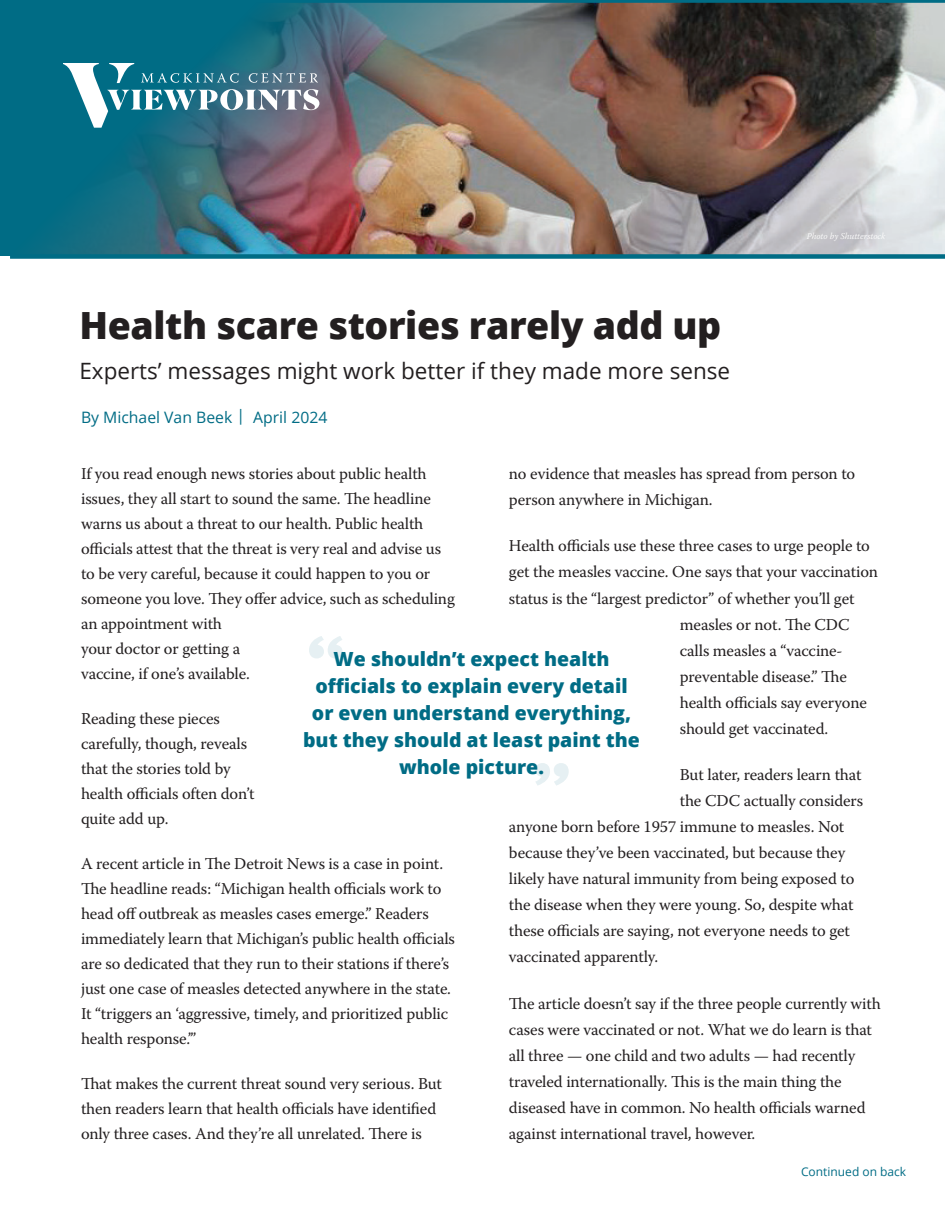
<style>
.page{position:relative;width:945px;height:1215px;background:#fff}
.page>*{position:absolute;margin:0;border:0;box-sizing:border-box;transform-origin:0 0}
.t1{font:800 37.5px "Open Sans";letter-spacing:-.01em;color:#231f20}
.t2{font:22.5px "Open Sans";color:#231f20}
.t3{font:800 19.5px/27px "Open Sans";color:#006c85;text-align:center}
.t4{font:16.5px/24.9px "Warnock Pro";letter-spacing:-.01em;color:#231f20}
.t5{font:15.75px "Open Sans";color:#006c85}
.t6{font:12px "Open Sans";color:#006c85}
.t7{font:italic 300 9px "Warnock Pro";color:#fff}
</style>
<div class="page">
<img style="left:0;top:0;width:945px;height:256px">
<svg style="left:63px;top:63px;width:256px;height:65px"></svg>
<svg style="left:309px;top:636px;width:34px;height:22px"></svg>
<svg style="left:535px;top:763px;width:34px;height:23px"></svg>
<h1 class="t1" style="left:79px;top:299px;width:644px">Health scare stories rarely add up</h1>
<h2 class="t2" style="left:79px;top:355px;width:652px">Experts’ messages might work better if they made more sense</h2>
<p class="t5" style="left:81px;top:406px;width:248px">By Michael Van Beek | April 2024</p>
<p class="t7" style="left:807px;top:231px;width:80px">Photo by Shutterstock</p>
<p class="t4" style="left:509px;top:460px;width:348px;line-height:26.1px">no evidence that measles has spread from person to person anywhere in Michigan.</p>
<p class="t4" style="left:509px;top:533px;width:363px">Health officials use these three cases to urge people to</p>
<p class="t4" style="left:509px;top:559px;width:371px">get the measles vaccine. One says that your vaccination</p>
<p class="t4" style="left:509px;top:585px;width:347px">status is the “largest predictor” of whether you’ll get</p>
<p class="t4" style="left:680px;top:611px;width:171px">measles or not. The CDC</p>
<p class="t4" style="left:680px;top:637px;width:164px">calls measles a “vaccine-</p>
<p class="t4" style="left:680px;top:663px;width:169px">preventable disease.” The</p>
<p class="t4" style="left:680px;top:690px;width:189px">health officials say everyone</p>
<p class="t4" style="left:680px;top:716px;width:150px">should get vaccinated.</p>
<p class="t4" style="left:680px;top:762px;width:183px">But later, readers learn that</p>
<p class="t4" style="left:680px;top:788px;width:185px">the CDC actually considers</p>
<p class="t4" style="left:509px;top:814px;width:337px">anyone born before 1957 immune to measles. Not</p>
<p class="t4" style="left:509px;top:840px;width:338px">because they’ve been vaccinated, but because they</p>
<p class="t4" style="left:509px;top:866px;width:347px">likely have natural immunity from being exposed to</p>
<p class="t4" style="left:509px;top:892px;width:346px">the disease when they were young. So, despite what</p>
<p class="t4" style="left:509px;top:918px;width:343px">these officials are saying, not everyone needs to get</p>
<p class="t4" style="left:509px;top:944px;width:151px">vaccinated apparently.</p>
<p class="t4" style="left:509px;top:990px;width:373px;line-height:26.1px">The article doesn’t say if the three people currently with cases were vaccinated or not. What we do learn is that all three — one child and two adults — had recently traveled internationally. This is the main thing the diseased have in common. No health officials warned against international travel, however.</p>
<p class="t4" style="left:81px;top:461px;width:375px">If you read enough news stories about public health issues, they all start to sound the same. The headline warns us about a threat to our health. Public health officials attest that the threat is very real and advise us to be very careful, because it could happen to you or someone you love. They offer advice, such as scheduling an appointment with<br>your doctor or getting a<br>vaccine, if one’s available.</p>
<p class="t4" style="left:81px;top:706px;width:175px">Reading these pieces carefully, though, reveals that the stories told by health officials often don’t quite add up.</p>
<p class="t4" style="left:81px;top:851px;width:375px">A recent article in The Detroit News is a case in point.<br>The headline reads: “Michigan health officials work to head off outbreak as measles cases emerge.” Readers immediately learn that Michigan’s public health officials are so dedicated that they run to their stations if there’s just one case of measles detected anywhere in the state.<br>It “triggers an ‘aggressive, timely, and prioritized public health response.’”</p>
<p class="t4" style="left:81px;top:1071px;width:363px">That makes the current threat sound very serious. But then readers learn that health officials have identified only three cases. And they’re all unrelated. There is</p>
<p class="t3" style="left:303px;top:645px;width:338px">We shouldn’t expect health officials to explain every detail or even understand everything, but they should at least paint the whole picture.</p>
<p class="t6" style="left:801px;top:1163px;width:107px">Continued on back</p>
</div>
